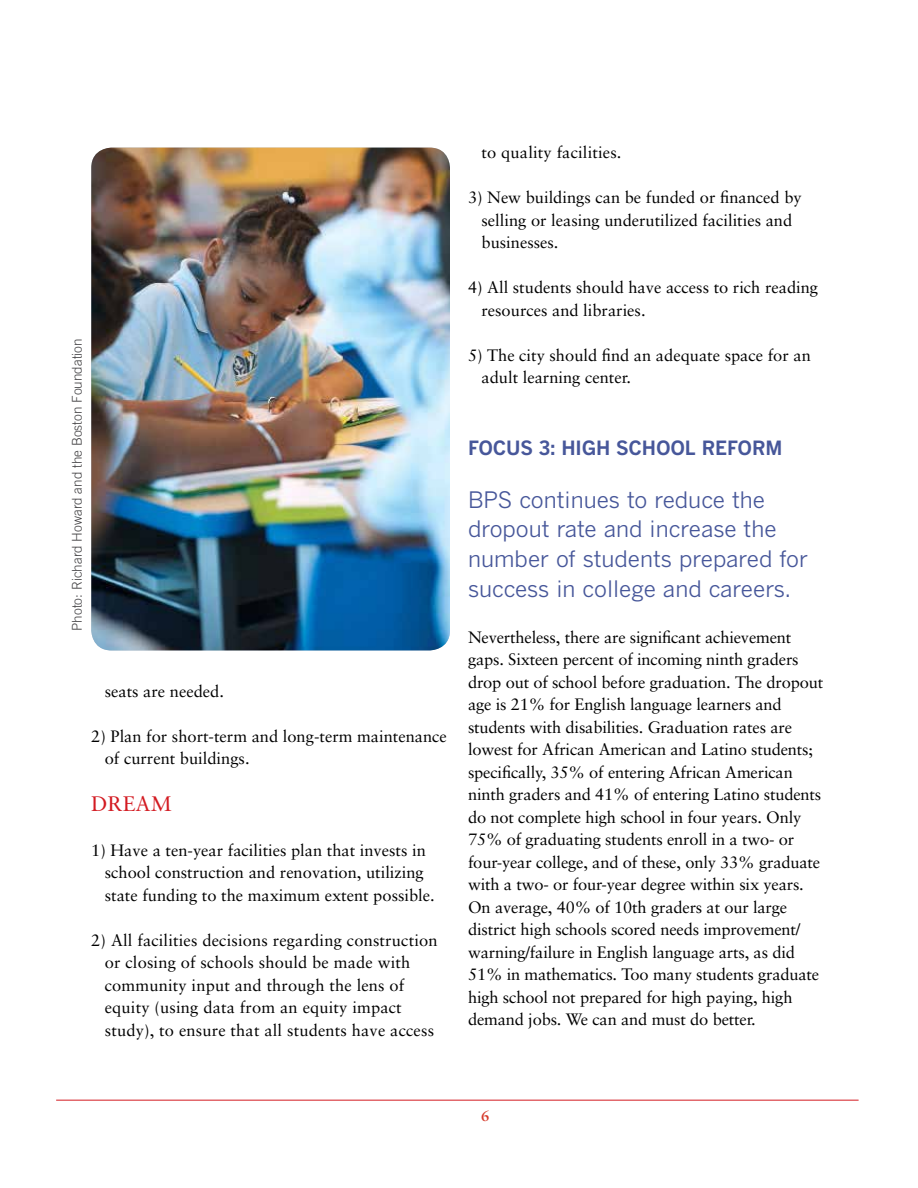
<style>
.page{position:relative;width:918px;height:1188px;background:#fff}
.page>*{position:absolute;margin:0;border:0;box-sizing:border-box;transform-origin:0 0}
.t1{font:22.5px/30px "Benton Gothic";color:#47579a}
.t2{font:21px "Sabon";color:#d31a21}
.t3{font:700 19.5px "Benton Gothic";letter-spacing:-.01em;color:#47579a}
.t4{font:16.5px/22.5px "Sabon";letter-spacing:-.01em;color:#000}
.t5{font:16.5px/22.5px "Sabon";letter-spacing:.01em;color:#000}
.t6{font:700 15px "Sabon";color:#d63b2c}
.t7{font:300 13.5px "Trade Gothic";color:#414042}
</style>
<div class="page">
<hr style="left:56px;top:1100px;width:803px;height:1px;background:#d31a21">
<img style="left:91px;top:148px;width:359px;height:502px">
<p class="t7" style="left:69px;top:631px;width:294px;rotate:-90deg">Photo: Richard Howard and the Boston Foundation</p>
<p class="t4" style="left:105px;top:680px;width:121px">seats are needed.</p>
<p class="t4" style="left:105px;top:725px;width:344px;text-indent:-13px">2) Plan for short-term and long-term maintenance of current buildings.</p>
<p class="t2" style="left:91px;top:791px;width:82px">Dream</p>
<p class="t4" style="left:105px;top:839px;width:331px;text-indent:-13px">1) Have a ten-year facilities plan that invests in school construction and renovation, utilizing state funding to the maximum extent possible.</p>
<p class="t5" style="left:105px;top:929px;width:334px;text-indent:-13px">2) All facilities decisions regarding construction or closing of schools should be made with community input and through the lens of equity (using data from an equity impact study), to ensure that all students have access</p>
<p class="t5" style="left:481px;top:141px;width:142px">to quality facilities.</p>
<p class="t4" style="left:481px;top:186px;width:322px;text-indent:-13px">3) New buildings can be funded or financed by selling or leasing underutilized facilities and businesses.</p>
<p class="t4" style="left:481px;top:276px;width:338px;text-indent:-13px">4) All students should have access to rich reading resources and libraries.</p>
<p class="t4" style="left:481px;top:343px;width:331px;text-indent:-13px">5) The city should find an adequate space for an adult learning center.</p>
<p class="t3" style="left:468px;top:436px;width:25px">FOCUS</p>
<p class="t3" style="left:539px;top:436px;width:105px">3: HIGH SCHOO</p>
<p class="t3" style="left:685px;top:436px;width:45px">L REFORM</p>
<h1 class="t1" style="left:468px;top:484px;width:342px">BPS continues to reduce the dropout rate and increase the number of students prepared for success in college and careers.</h1>
<p class="t4" style="left:468px;top:625px;width:357px">Nevertheless, there are significant achievement gaps. Sixteen percent of incoming ninth graders drop out of school before graduation. The dropout age is 21% for English language learners and students with disabilities. Graduation rates are lowest for African American and Latino students; specifically, 35% of entering African American ninth graders and 41% of entering Latino students do not complete high school in four years. Only 75% of graduating students enroll in a two- or four-year college, and of these, only 33% graduate with a two- or four-year degree within six years.<br>On average, 40% of 10th graders at our large district high schools scored needs improvement/ warning/failure in English language arts, as did 51% in mathematics. Too many students graduate high school not prepared for high paying, high demand jobs. We can and must do better.</p>
<p class="t6" style="left:481px;top:1107px;width:10px">6</p>
</div>
